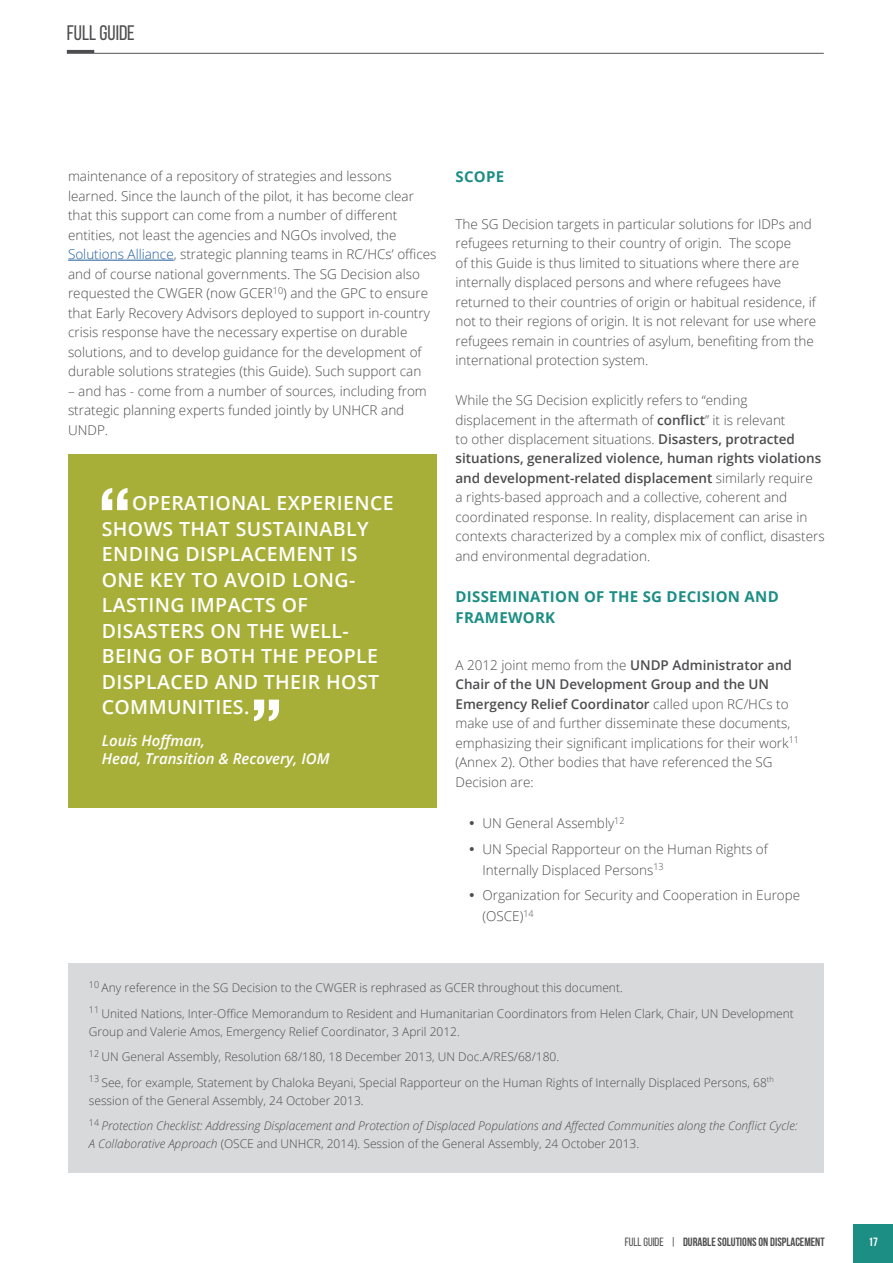
<style>
.page{position:relative;width:893px;height:1263px;background:#fff}
.page>*{position:absolute;margin:0;border:0;box-sizing:border-box;transform-origin:0 0}
.t1{font:21px "Bebas Neue";color:#4d4d4f}
.t2{font:600 19.5px/25.5px "Open Sans";letter-spacing:.02em;color:#fff}
.t3{font:700 15px/21px "Open Sans";letter-spacing:.02em;color:#1c8e84}
.t4{font:italic 600 15px/18px "Open Sans";color:#fff}
.t5{font:300 13.5px/19.5px "Open Sans";color:#4d4d4f}
.t6{font:300 12px/25.5px "Open Sans";color:#4d4d4f}
.t7{font:italic 300 12px/25.5px "Open Sans";color:#4d4d4f}
.t8{font:700 12px "Bebas Neue";color:#4d4d4f}
.t9{font:700 12px "Bebas Neue";color:#fff}
.s1{color:#215e9e}
.s2{font-weight:600}
.s3{font-style:normal}
.s4{font-style:italic}
.s5{font-weight:400}
</style>
<div class="page">
<div style="left:854px;top:1224px;width:39px;height:39px;background:#1c8e84"></div>
<hr style="left:68px;top:260px;width:106px;height:1px;background:#215e9e">
<div style="left:68px;top:454px;width:369px;height:353px;background:#a7af39"></div>
<svg style="left:102px;top:488px;width:26px;height:22px"></svg>
<svg style="left:254px;top:700px;width:25px;height:21px"></svg>
<div style="left:69px;top:963px;width:755px;height:209px;background:#d7d9da"></div>
<svg style="left:67px;top:50px;width:757px;height:4px"></svg>
<h1 class="t1" style="left:67px;top:22px;width:70px">FULL GUIDE</h1>
<p class="t5" style="left:68px;top:166px;width:370px">maintenance of a repository of strategies and lessons learned. Since the launch of the pilot, it has become clear that this support can come from a number of different entities, not least the agencies and NGOs involved, the <span class="s1">Solutions Alliance</span>, strategic planning teams in RC/HCs’ offices and of course national governments. The SG Decision also requested the CWGER (now GCER<sup>10</sup>) and the GPC to ensure that Early Recovery Advisors deployed to support in-country crisis response have the necessary expertise on durable solutions, and to develop guidance for the development of durable solutions strategies (this Guide). Such support can</p>
<p class="t5" style="left:68px;top:381px;width:360px">– and has - come from a number of sources, including from strategic planning experts funded jointly by UNHCR and<br>UNDP.</p>
<h2 class="t2" style="left:102px;top:490px;width:293px;text-indent:30px">OPERATIONAL EXPERIENCE<br>SHOWS THAT SUSTAINABLY<br>ENDING DISPLACEMENT IS<br>ONE KEY TO AVOID LONG-<br>LASTING IMPACTS OF<br>DISASTERS ON THE WELL-<br>BEING OF BOTH THE PEOPLE<br>DISPLACED AND THEIR HOST<br>COMMUNITIES.</h2>
<p class="t4" style="left:102px;top:731px;width:229px">Louis Hoffman,<br>Head, Transition &amp; Recovery, IOM</p>
<p class="t3" style="left:455px;top:166px;width:50px">SCOPE</p>
<p class="t5" style="left:455px;top:214px;width:362px">The SG Decision targets in particular solutions for IDPs and refugees returning to their country of origin. The scope<br>of this Guide is thus limited to situations where there are internally displaced persons and where refugees have returned to their countries of origin or habitual residence, if not to their regions of origin. It is not relevant for use where refugees remain in countries of asylum, benefiting from the international protection system.</p>
<p class="t5" style="left:455px;top:390px;width:371px">While the SG Decision explicitly refers to “ending displacement in the aftermath of <span class="s2">conflict</span>” it is relevant<br>to other displacement situations. <span class="s2">Disasters, protracted situations, generalized violence, human rights violations and development-related displacement</span> similarly require<br>a rights-based approach and a collective, coherent and coordinated response. In reality, displacement can arise in contexts characterized by a complex mix of conflict, disasters and environmental degradation.</p>
<p class="t3" style="left:455px;top:586px;width:325px">DISSEMINATION OF THE SG DECISION AND<br>FRAMEWORK</p>
<p class="t5" style="left:455px;top:655px;width:345px">A 2012 joint memo from the <span class="s2">UNDP Administrator and Chair of the UN Development Group and the UN Emergency Relief Coordinator</span> called upon RC/HCs to make use of and further disseminate these documents, emphasizing their significant implications for their work<sup>11 </sup>(Annex 2). Other bodies that have referenced the SG Decision are:</p>
<p class="t5" style="left:469px;top:813px;width:157px">• UN General Assembly<sup>12</sup></p>
<p class="t5" style="left:482px;top:838px;width:287px;line-height:21px;text-indent:-14px">• UN Special Rapporteur on the Human Rights of<br>Internally Displaced Persons<sup>13</sup></p>
<p class="t5" style="left:482px;top:884px;width:319px;line-height:21px;text-indent:-14px">• Organization for Security and Cooperation in Europe (OSCE)<sup>14</sup></p>
<p class="t6" style="left:89px;top:975px;width:707px"><sup>10</sup> Any reference in the SG Decision to the CWGER is rephrased as GCER throughout this document.<br><sup>11</sup> United Nations, Inter-Office Memorandum to Resident and Humanitarian Coordinators from Helen Clark, Chair, UN Development</p>
<p class="t6" style="left:89px;top:1018px;width:686px">Group and Valerie Amos, Emergency Relief Coordinator, 3 April 2012.<br><sup>12</sup> UN General Assembly, Resolution 68/180, 18 December 2013, UN Doc.A/RES/68/180.<br><sup>13</sup> See, for example, Statement by Chaloka Beyani, Special Rapporteur on the Human Rights of Internally Displaced Persons, 68<sup>th</sup></p>
<p class="t7" style="left:89px;top:1087px;width:710px"><span class="s3">session of the General Assembly, 24 October 2013.<br></span><sup>14</sup> Protection Checklist: Addressing Displacement and Protection of Displaced Populations and Affected Communities along the Conflict Cycle:</p>
<p class="t6" style="left:89px;top:1131px;width:552px"><span class="s4">A Collaborative Approach</span> (OSCE and UNHCR, 2014). Session of the General Assembly, 24 October 2013.</p>
<p class="t8" style="left:625px;top:1235px;width:201px"><span class="s5">FULL GUIDE |</span> DURABLE SOLUTIONS ON DISPLACEMENT</p>
<p class="t9" style="left:868px;top:1235px;width:24px">17 17</p>
</div>
